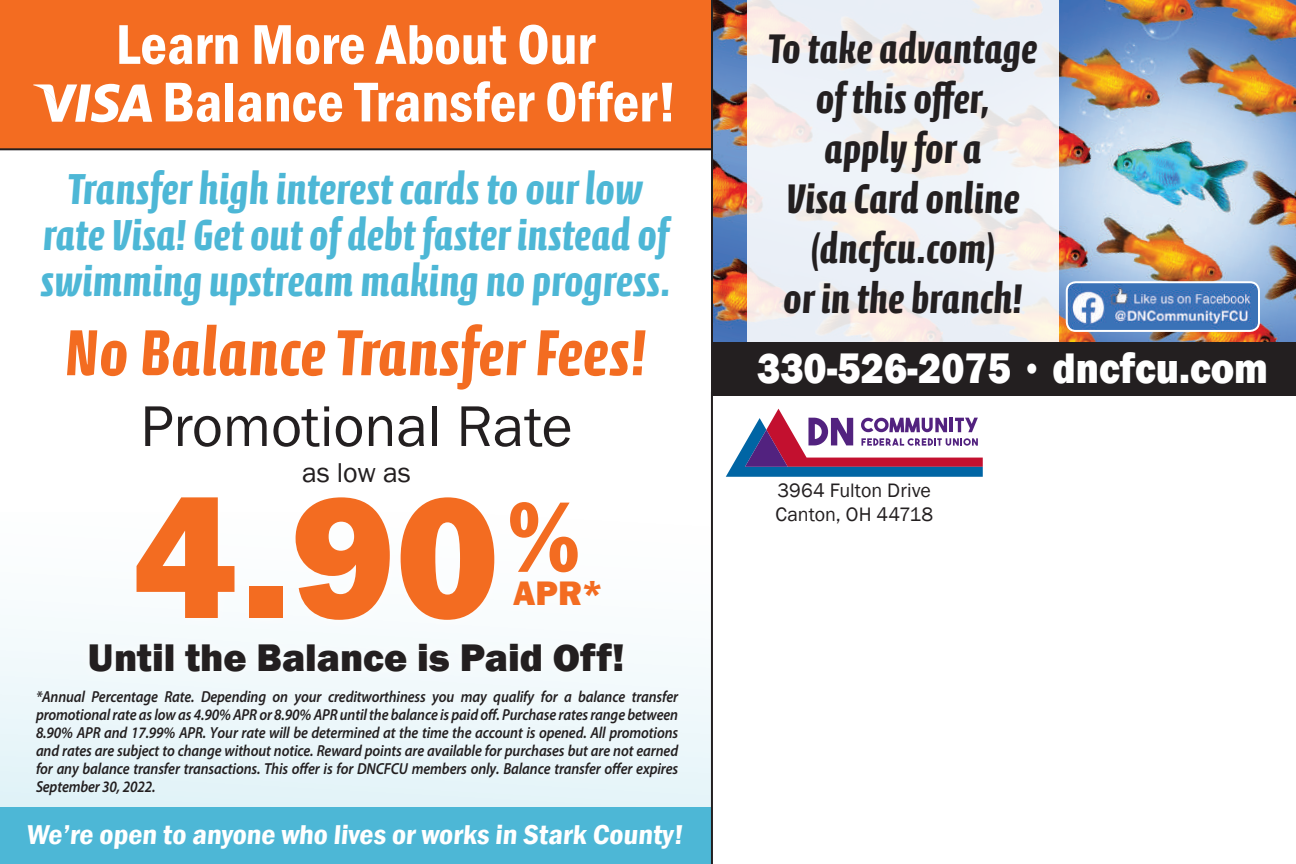
<style>
.page{position:relative;width:1296px;height:864px;background:#fff}
.page>*{position:absolute;margin:0;border:0;box-sizing:border-box;transform-origin:0 0}
.t1{font:800 178.2px "Franklin Gothic";color:#f36c21}
.t2{font:700 66px "Calcite Pro";letter-spacing:.01em;color:#f36c21}
.t3{font:59.4px "Franklin Gothic";color:#231f20}
.t4{font:600 condensed 58px "Franklin Gothic";color:#fff}
.t5{font:700 44px/46px "Calcite Pro";color:#4db7d6;text-align:center}
.t6{font:800 44px "Franklin Gothic";color:#fff;scale:.9 1}
.t7{font:700 42px/50px "Calcite Pro";color:#231f20;text-align:center}
.t8{font:800 39.6px "Franklin Gothic";color:#231f20}
.t9{font:800 35px "Franklin Gothic";color:#f36c21}
.t10{font:600 condensed 28px "Franklin Gothic";color:#fff;scale:1.1 1}
.t11{font:28px "Franklin Gothic";color:#231f20}
.t12{font:20px/24px "Franklin Gothic";color:#231f20}
.t13{font:italic 600 16px/18px "Myriad Pro";letter-spacing:-.01em;color:#231f20;text-align:justify;scale:.9 1}
.s1{font-size:36px}
</style>
<div class="page">
<svg style="left:0;top:527px;width:711px;height:281px;fill:#ecf7fa"></svg>
<div style="left:0;top:808px;width:711px;height:56px;background:#4db7d6"></div>
<img style="left:713px;top:0;width:583px;height:342px">
<svg style="left:747px;top:0;width:311px;height:342px;background:#efeef1"></svg>
<div style="left:0;top:0;width:711px;height:148px;background:#f36c21"></div>
<hr style="left:711px;top:0;width:2px;height:393px;background:#231f20">
<div style="left:712px;top:342px;width:584px;height:54px;background:#231f20"></div>
<svg style="left:726px;top:409px;width:257px;height:68px"></svg>
<img style="left:1067px;top:282px;width:192px;height:49px">
<div style="left:1066px;top:281px;width:194px;height:51px;border:2px solid #fff;border-radius:9px"></div>
<div style="left:77px;top:393px;width:559px;height:291px;background:#fff"></div>
<svg style="left:33px;top:84px;width:119px;height:38px"></svg>
<hr style="left:0;top:148px;width:711px;height:2px;background:#231f20">
<h3 class="t4" style="left:116px;top:6px;width:481px">Learn More About Our</h3>
<h3 class="t4" style="left:162px;top:63px;width:516px">Balance Transfer Offer!</h3>
<h3 class="t5" style="left:41px;top:166px;width:632px">Transfer high interest cards to our low rate Visa! Get out of debt faster instead of swimming upstream making no progress.</h3>
<h2 class="t2" style="left:65px;top:314px;width:583px">No Balance Transfer Fees!</h2>
<h3 class="t3" style="left:140px;top:389px;width:434px">Promotional Rate</h3>
<h3 class="t11" style="left:302px;top:455px;width:110px">as low as</h3>
<h1 class="t1" style="left:132px;top:443px;width:450px">4.90<sup>%</sup></h1>
<h3 class="t8" style="left:88px;top:632px;width:538px">Until the Balance is Paid Off!</h3>
<h3 class="t9" style="left:513px;top:571px;width:91px">APR*</h3>
<p class="t13" style="left:36px;top:688px;width:715px">*Annual Percentage Rate. Depending on your creditworthiness you may qualify for a balance transfer promotional rate as low as 4.90% APR or 8.90% APR until the balance is paid off. Purchase rates range between 8.90% APR and 17.99% APR. Your rate will be determined at the time the account is opened. All promotions and rates are subject to change without notice. Reward points are available for purchases but are not earned for any balance transfer transactions. This offer is for DNCFCU members only. Balance transfer offer expires September 30, 2022.</p>
<h3 class="t10" style="left:26px;top:816px;width:602px">We’re open to anyone who lives or works in Stark County!</h3>
<h3 class="t7" style="left:768px;top:23px;width:270px">To take advantage of this offer,<br>apply for a<br>Visa Card online (dncfcu.com)<br>or in the branch!</h3>
<h3 class="t6" style="left:757px;top:340px;width:569px">330-526-2075 <span class="s1">•</span> dncfcu.com</h3>
<p class="t12" style="left:775px;top:479px;width:159px">3964 Fulton Drive<br>Canton, OH 44718</p>
</div>
